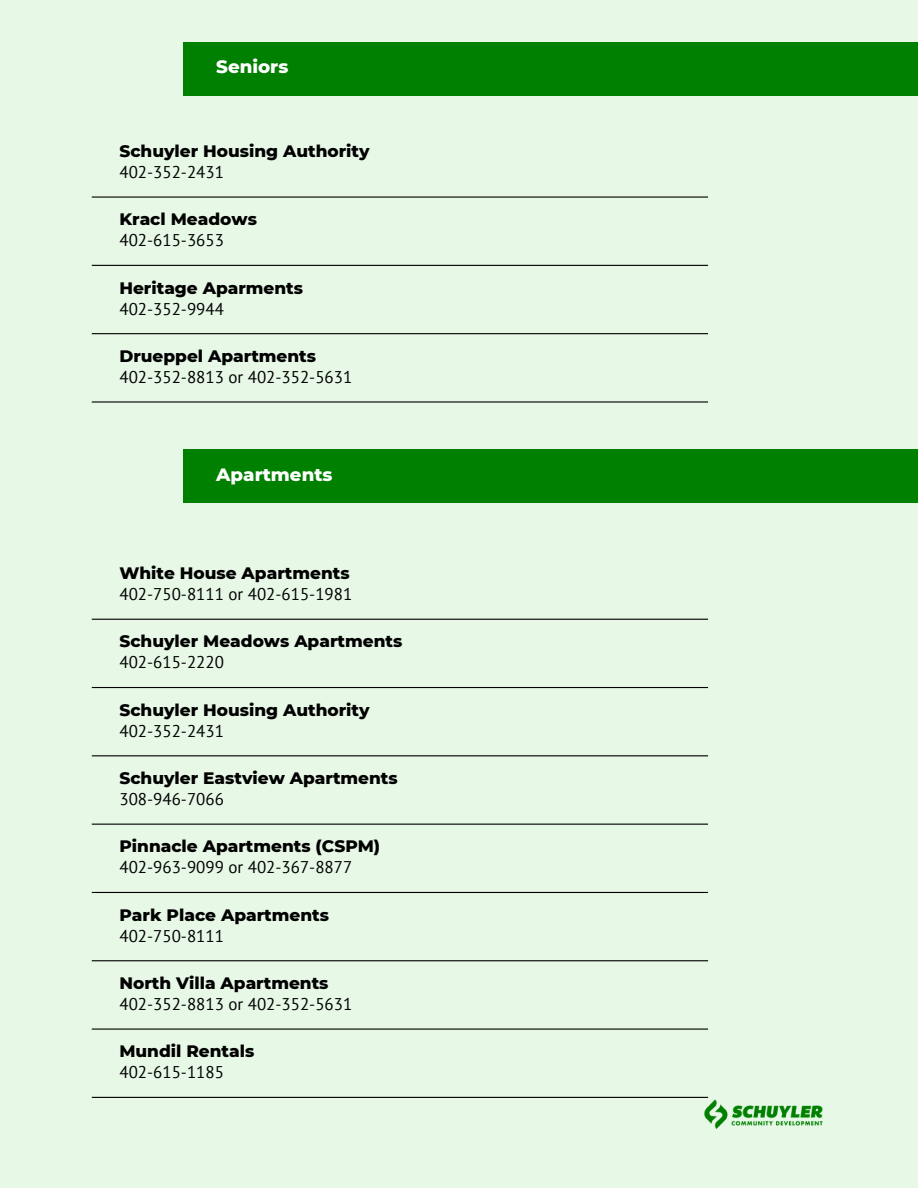
<style>
.page{position:relative;width:918px;height:1188px;background:#e7f8e7}
.page>*{position:absolute;margin:0;border:0;box-sizing:border-box;transform-origin:0 0}
.t1{font:800 18.3px "Montserrat";color:#fff}
.t2{font:800 16.95px "Montserrat";color:#000}
.t3{font:16.95px "PT Sans";color:#000}
</style>
<div class="page">
<hr style="left:92px;top:196px;width:616px;height:2px;background:#000">
<div style="left:183px;top:42px;width:735px;height:53px;background:#008000"></div>
<hr style="left:92px;top:265px;width:616px;height:1px;background:#000">
<hr style="left:92px;top:333px;width:616px;height:1px;background:#000">
<hr style="left:92px;top:401px;width:616px;height:2px;background:#000">
<hr style="left:92px;top:619px;width:616px;height:1px;background:#000">
<hr style="left:92px;top:687px;width:616px;height:1px;background:#000">
<hr style="left:92px;top:755px;width:616px;height:1px;background:#000">
<hr style="left:92px;top:824px;width:616px;height:1px;background:#000">
<hr style="left:92px;top:892px;width:616px;height:1px;background:#000">
<hr style="left:92px;top:960px;width:616px;height:1px;background:#000">
<hr style="left:92px;top:1029px;width:616px;height:1px;background:#000">
<hr style="left:92px;top:1097px;width:616px;height:1px;background:#000">
<div style="left:183px;top:450px;width:735px;height:53px;background:#008000"></div>
<img style="left:689px;top:1097px;width:134px;height:32px">
<p class="t1" style="left:216px;top:56px;width:74px">Seniors</p>
<h1 class="t2" style="left:119px;top:141px;width:252px">Schuyler Housing Authority</h1>
<h1 class="t3" style="left:119px;top:161px;width:106px">402-352-2431</h1>
<p class="t2" style="left:119px;top:209px;width:139px">Kracl Meadows</p>
<h1 class="t3" style="left:119px;top:229px;width:106px">402-615-3653</h1>
<p class="t2" style="left:119px;top:277px;width:185px">Heritage Aparments</p>
<h1 class="t3" style="left:119px;top:297px;width:106px">402-352-9944</h1>
<p class="t2" style="left:119px;top:346px;width:198px">Drueppel Apartments</p>
<h1 class="t3" style="left:119px;top:366px;width:234px">402-352-8813 or 402-352-5631</h1>
<p class="t1" style="left:216px;top:463px;width:118px">Apartments</p>
<h1 class="t2" style="left:119px;top:563px;width:232px">White House Apartments</h1>
<h1 class="t3" style="left:119px;top:583px;width:234px">402-750-8111 or 402-615-1981</h1>
<h1 class="t2" style="left:119px;top:631px;width:284px">Schuyler Meadows Apartments</h1>
<p class="t3" style="left:119px;top:651px;width:106px">402-615-2220</p>
<h1 class="t2" style="left:119px;top:699px;width:252px">Schuyler Housing Authority</h1>
<p class="t3" style="left:119px;top:719px;width:106px">402-352-2431</p>
<h1 class="t2" style="left:119px;top:768px;width:280px">Schuyler Eastview Apartments</h1>
<p class="t3" style="left:119px;top:788px;width:106px">308-946-7066</p>
<h1 class="t2" style="left:119px;top:836px;width:262px">Pinnacle Apartments (CSPM)</h1>
<p class="t3" style="left:119px;top:856px;width:234px">402-963-9099 or 402-367-8877</p>
<h1 class="t2" style="left:119px;top:904px;width:211px">Park Place Apartments</h1>
<p class="t3" style="left:119px;top:924px;width:106px">402-750-8111</p>
<h1 class="t2" style="left:119px;top:973px;width:211px">North Villa Apartments</h1>
<p class="t3" style="left:119px;top:993px;width:234px">402-352-8813 or 402-352-5631</p>
<h1 class="t2" style="left:119px;top:1041px;width:136px">Mundil Rentals</h1>
<p class="t3" style="left:119px;top:1061px;width:106px">402-615-1185</p>
</div>
